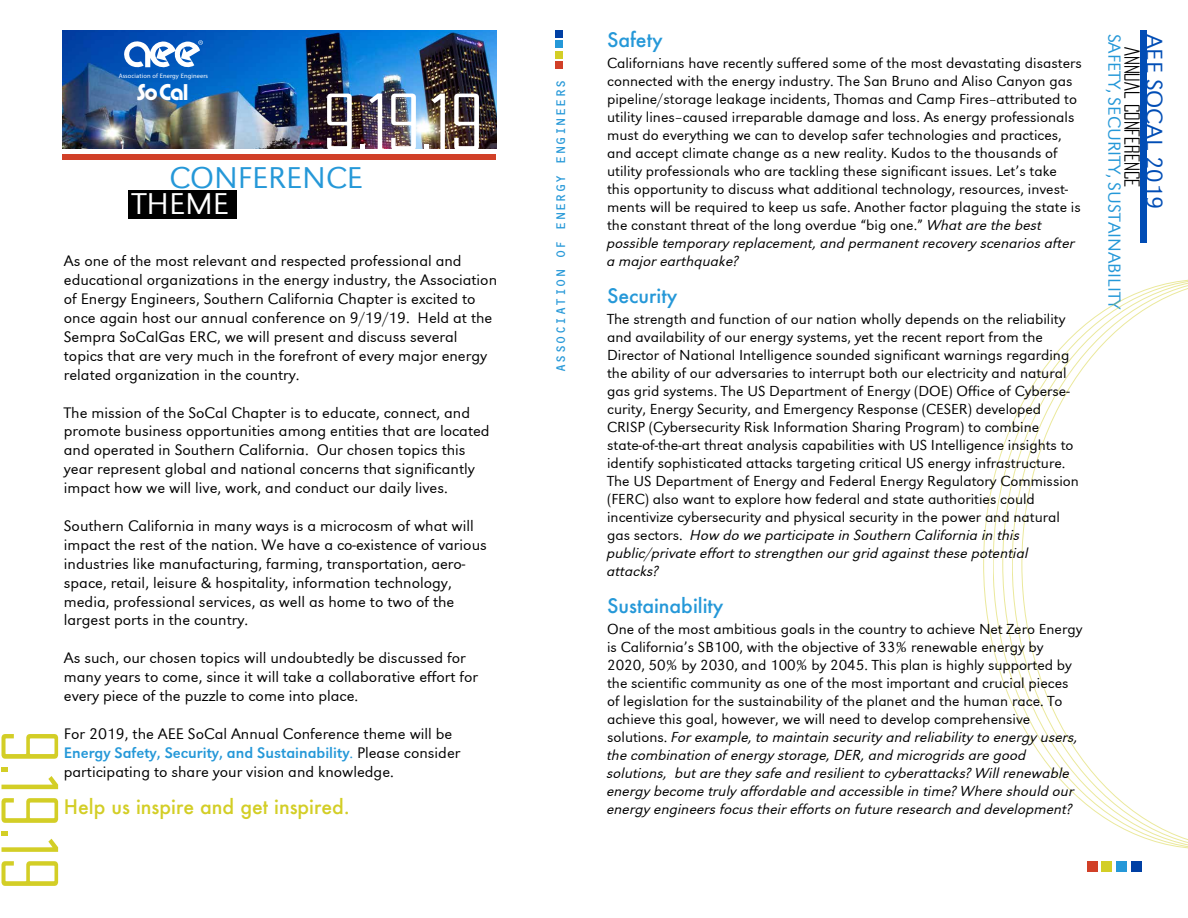
<style>
.page{position:relative;width:1188px;height:918px;background:#fff}
.page>*{position:absolute;margin:0;border:0;box-sizing:border-box;transform-origin:0 0}
.t1{font:70.8px "Pacifica Condensed";color:#fff}
.t2{font:70.8px "Pacifica Condensed";color:#d3ce26}
.t3{font:31.05px "URW Grotesk T Ligh Wide";color:#2598d8}
.t4{font:31.05px "URW Grotesk T Ligh Wide";color:#fff}
.t5{font:500 23.85px "Pump D";letter-spacing:-.02em;color:#fff}
.t6{font:23.7px "URW Grotesk T Ligh Wide";color:#014db5}
.t7{font:500 19.5px "Futura";color:#d3ce26}
.t8{font:500 19.5px "Futura";color:#2598d8}
.t9{font:19.05px "Pacifica Condensed";color:#000}
.t10{font:18px "URW Grotesk T Ligh Wide";color:#2598d8}
.t11{font:15.75px/18.9px "URW Grotesk T Ligh Wide";color:#000}
.t12{font:15.75px "URW Grotesk T";color:#2598d8}
.t13{font:15px/18px "URW Grotesk T Ligh Wide";color:#000}
.t14{font:15px/18px "URW Grotesk T Ligh Wide Obli";color:#000}
.t15{font:13.5px "OCRB";letter-spacing:.1em;color:#2598d8}
.t16{font:6.45px "Myriad Pro";letter-spacing:.025em;color:#fff}
.s1{font-family:"URW Grotesk T Ligh Wide"}
.s2{font-family:"URW Grotesk T Ligh Wide";color:#000}
.s3{font-family:"URW Grotesk T Ligh Wide Obli"}
</style>
<div class="page">
<div style="left:1087px;top:861px;width:10px;height:10px;background:#d14028"></div>
<div style="left:1102px;top:861px;width:10px;height:10px;background:#d3ce26"></div>
<div style="left:1116px;top:861px;width:11px;height:10px;background:#2598d8"></div>
<div style="left:1131px;top:861px;width:11px;height:10px;background:#0040a4"></div>
<div style="left:62px;top:154px;width:434px;height:6px;background:#d14028"></div>
<div style="left:128px;top:191px;width:108px;height:28px;background:#000"></div>
<div style="left:555px;top:61px;width:7px;height:7px;background:#d14028"></div>
<div style="left:555px;top:51px;width:7px;height:7px;background:#d3ce26"></div>
<div style="left:555px;top:41px;width:7px;height:7px;background:#2598d8"></div>
<div style="left:555px;top:31px;width:7px;height:7px;background:#0040a4"></div>
<div style="left:1140px;top:30px;width:7px;height:213px;background:#014db5"></div>
<img style="left:62px;top:31px;width:434px;height:118px">
<svg style="left:124px;top:40px;width:79px;height:29px"></svg>
<svg style="left:983px;top:279px;width:205px;height:570px"></svg>
<p class="t16" style="left:119px;top:72px;width:91px">Association of Energy Engineers</p>
<h3 class="t5" style="left:137px;top:78px;width:53px">SoCal</h3>
<h1 class="t1" style="left:324px;top:80px;width:161px">9.19.19</h1>
<h2 class="t3" style="left:169px;top:160px;width:195px">CONFERENCE</h2>
<h2 class="t4" style="left:132px;top:186px;width:98px">THEME</h2>
<p class="t11" style="left:64px;top:251px;width:435px">As one of the most relevant and respected professional and educational organizations in the energy industry, the Association of Energy Engineers, Southern California Chapter is excited to once again host our annual conference on 9/19/19. Held at the Sempra SoCalGas ERC, we will present and discuss several topics that are very much in the forefront of every major energy related organization in the country.</p>
<p class="t11" style="left:64px;top:403px;width:427px">The mission of the SoCal Chapter is to educate, connect, and promote business opportunities among entities that are located and operated in Southern California. Our chosen topics this year represent global and national concerns that significantly impact how we will live, work, and conduct our daily lives.</p>
<p class="t11" style="left:64px;top:516px;width:425px">Southern California in many ways is a microcosm of what will impact the rest of the nation. We have a co-existence of various industries like manufacturing, farming, transportation, aero&shy;space, retail, leisure &amp; hospitality, information technology, media, professional services, as well as home to two of the largest ports in the country.</p>
<p class="t11" style="left:64px;top:648px;width:416px">As such, our chosen topics will undoubtedly be discussed for many years to come, since it will take a collaborative effort for every piece of the puzzle to come into place.</p>
<p class="t11" style="left:64px;top:724px;width:390px">For 2019, the AEE SoCal Annual Conference theme will be</p>
<p class="t12" style="left:64px;top:743px;width:398px">Energy Safety, Security, and Sustainability<span class="s1">.</span> <span class="s2">Please consider</span></p>
<p class="t11" style="left:64px;top:762px;width:332px">participating to share your vision and knowledge.</p>
<h3 class="t7" style="left:64px;top:793px;width:288px">Help us inspire and get inspired.</h3>
<h1 class="t2" style="left:72px;top:730px;width:161px;rotate:90deg">9.19.19</h1>
<p class="t15" style="left:555px;top:372px;width:294px;rotate:-90deg">ASSOCIATION OF ENERGY ENGINEERS</p>
<h3 class="t8" style="left:607px;top:26px;width:57px">Safety</h3>
<p class="t13" style="left:607px;top:54px;width:476px">Californians have recently suffered some of the most devastating disasters connected with the energy industry. The San Bruno and Aliso Canyon gas pipeline/storage leakage incidents, Thomas and Camp Fires–attributed to utility lines–caused irreparable damage and loss. As energy professionals must do everything we can to develop safer technologies and practices, and accept climate change as a new reality. Kudos to the thousands of utility professionals who are tackling these significant issues. Let’s take this opportunity to discuss what additional technology, resources, invest&shy;ments will be required to keep us safe. Another factor plaguing the state is the constant threat of the long overdue “big one.” <span class="s3">What are the best</span></p>
<p class="t14" style="left:607px;top:234px;width:470px">possible temporary replacement, and permanent recovery scenarios after a major earthquake?</p>
<h3 class="t8" style="left:607px;top:282px;width:72px">Security</h3>
<p class="t13" style="left:607px;top:309px;width:473px">The strength and function of our nation wholly depends on the reliability and availability of our energy systems, yet the recent report from the Director of National Intelligence sounded significant warnings regarding the ability of our adversaries to interrupt both our electricity and natural gas grid systems. The US Department of Energy (DOE) Office of Cyberse&shy;curity, Energy Security, and Emergency Response (CESER) developed CRISP (Cybersecurity Risk Information Sharing Program) to combine state-of-the-art threat analysis capabilities with US Intelligence insights to identify sophisticated attacks targeting critical US energy infrastructure.<br>The US Department of Energy and Federal Energy Regulatory Commission (FERC) also want to explore how federal and state authorities could incentivize cybersecurity and physical security in the power and natural</p>
<p class="t14" style="left:607px;top:525px;width:423px"><span class="s1">gas sectors.</span> How do we participate in Southern California in this public/private effort to strengthen our grid against these potential attacks?</p>
<h3 class="t8" style="left:607px;top:592px;width:118px">Sustainability</h3>
<p class="t13" style="left:607px;top:619px;width:477px">One of the most ambitious goals in the country to achieve Net Zero Energy is California’s SB100, with the objective of 33% renewable energy by 2020, 50% by 2030, and 100% by 2045. This plan is highly supported by the scientific community as one of the most important and crucial pieces of legislation for the sustainability of the planet and the human race. To achieve this goal, however, we will need to develop comprehensive</p>
<p class="t14" style="left:607px;top:727px;width:473px"><span class="s1">solutions.</span> For example, to maintain security and reliability to energy users, the combination of energy storage, DER, and microgrids are good solutions, but are they safe and resilient to cyberattacks? Will renewable energy become truly affordable and accessible in time? Where should our energy engineers focus their efforts on future research and development?</p>
<p class="t10" style="left:1125px;top:34px;width:278px;rotate:90deg">SAFETY, SECURITY, SUSTAINABILITY</p>
<h3 class="t6" style="left:1168px;top:34px;width:178px;rotate:90deg">AEE SOCAL 2019</h3>
<p class="t9" style="left:1143px;top:47px;width:142px;rotate:90deg">ANNUAL CONFERENCE</p>
</div>
